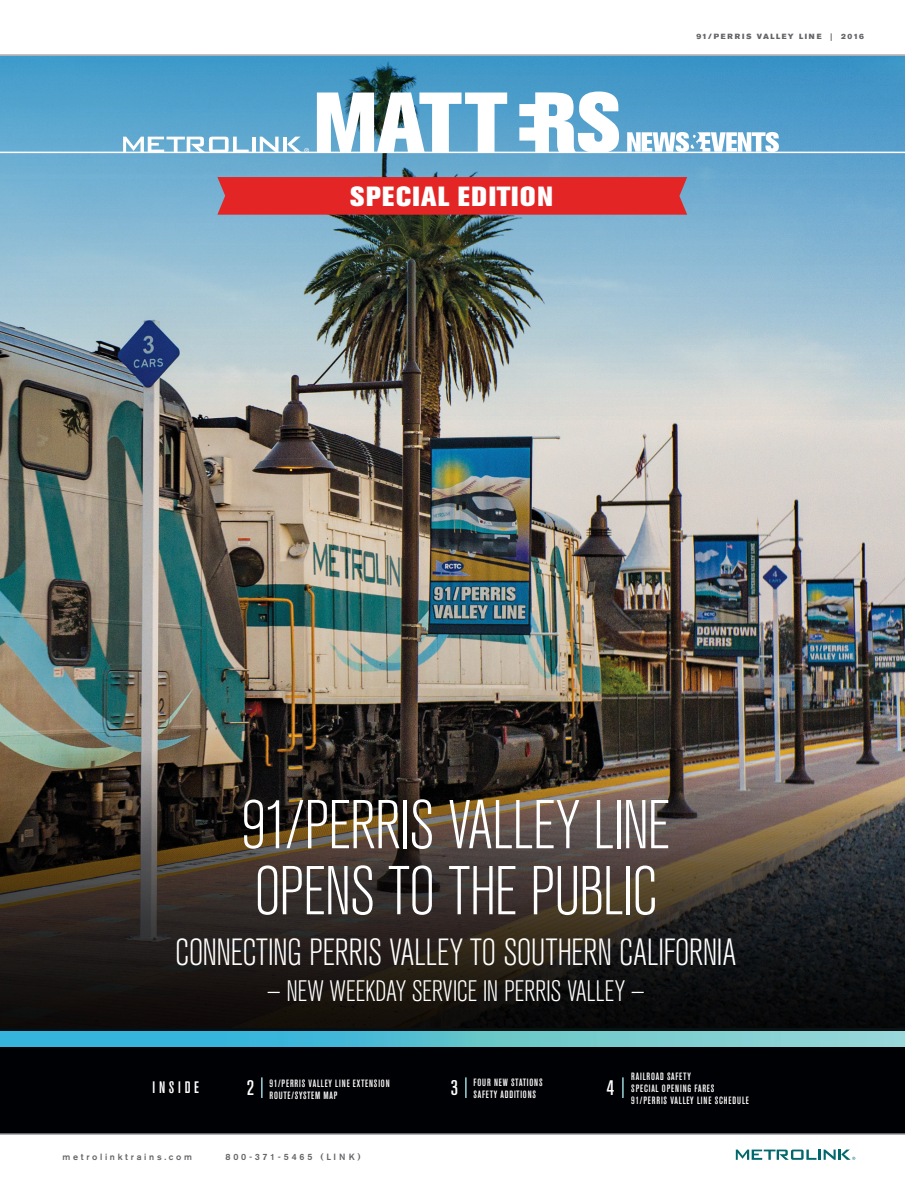
<style>
.page{position:relative;width:905px;height:1188px;background:#fff}
.page>*{position:absolute;margin:0;border:0;box-sizing:border-box;transform-origin:0 0}
.t1{font:300 condensed 68.4px/66px "Akzidenz Grotesk BE";letter-spacing:-.025em;color:#fff}
.t2{font:300 condensed 37.5px "Akzidenz Grotesk BE";letter-spacing:-.01em;color:#fff}
.t3{font:300 condensed 29.4px "Akzidenz Grotesk BE";letter-spacing:-.01em;color:#fff}
.t4{font:800 27.45px "Akzidenz Grotesk BE";letter-spacing:.06em;color:#fff}
.t5{font:500 condensed 21px "Akzidenz Grotesk BE";color:#fff}
.t6{font:500 condensed 16.5px "Akzidenz Grotesk BE";letter-spacing:.22em;color:#fff}
.t7{font:500 condensed 10.5px/12px "Akzidenz Grotesk BE";letter-spacing:.08em;color:#fff}
.t8{font:500 9px "Akzidenz Grotesk BE";letter-spacing:.3em;color:#646569}
.t9{font:500 9px "Akzidenz Grotesk BE";letter-spacing:.32em;color:#646569}
.t10{font:7.5px "Akzidenz Grotesk BE Super";letter-spacing:.21em;color:#646569}
.s1{font-size:21px}
</style>
<div class="page">
<img style="left:0;top:510px;width:904px;height:66px">
<img style="left:0;top:56px;width:904px;height:454px">
<svg style="left:123px;top:137px;width:126px;height:15px"></svg>
<hr style="left:252px;top:137px;width:4px;height:16px;background:#fff">
<svg style="left:260px;top:137px;width:18px;height:15px"></svg>
<svg style="left:282px;top:137px;width:4px;height:15px"></svg>
<svg style="left:287px;top:137px;width:22px;height:15px"></svg>
<svg style="left:627px;top:132px;width:151px;height:20px"></svg>
<hr style="left:0;top:152px;width:904px;height:1px;background:#fff">
<svg style="left:519px;top:92px;width:100px;height:60px"></svg>
<svg style="left:317px;top:93px;width:190px;height:59px"></svg>
<svg style="left:735px;top:1149px;width:120px;height:11px"></svg>
<div style="left:0;top:1031px;width:904px;height:103px;background:#000104"></div>
<svg style="left:261px;top:1077px;width:1px;height:21px"></svg>
<svg style="left:622px;top:1077px;width:1px;height:21px"></svg>
<svg style="left:465px;top:1077px;width:1px;height:21px"></svg>
<svg style="left:0;top:1030px;width:904px;height:16px;background:#58b7c8"></svg>
<hr style="left:0;top:55px;width:904px;height:1px;background:#aeafb3">
<hr style="left:0;top:1133px;width:904px;height:2px;background:#aeafb3">
<svg style="left:217px;top:177px;width:470px;height:38px;background:#df2829"></svg>
<img style="left:0;top:576px;width:904px;height:454px">
<p class="t4" style="left:350px;top:181px;width:204px">SPECIAL EDITION</p>
<p class="t10" style="left:696px;top:32px;width:169px">91/PERRIS VALLEY LINE | 2016</p>
<p class="t1" style="left:242px;top:794px;width:429px">91/PERRIS VALLEY LINE<br>OPENS TO THE PUBLIC</p>
<p class="t2" style="left:175px;top:932px;width:562px">CONNECTING PERRIS VALLEY TO SOUTHERN CALIFORNIA</p>
<p class="t3" style="left:267px;top:975px;width:379px">— NEW WEEKDAY SERVICE IN PERRIS VALLEY —</p>
<p class="t6" style="left:152px;top:1078px;width:48px">INSIDE</p>
<p class="t7" style="left:269px;top:1078px;width:122px;text-indent:-23px"><span class="s1">2</span> 91/PERRIS VALLEY LINE EXTENSION<br>ROUTE/SYSTEM MAP</p>
<p class="t5" style="left:606px;top:1076px;width:9px">4</p>
<p class="t7" style="left:631px;top:1070px;width:119px">RAILROAD SAFETY<br>SPECIAL OPENING FARES<br>91/PERRIS VALLEY LINE SCHEDULE</p>
<p class="t7" style="left:451px;top:1076px;width:93px;text-indent:23px">FOUR NEW STATIONS<br><sup>3</sup> SAFETY ADDITIONS</p>
<p class="t8" style="left:62px;top:1151px;width:131px">metrolinktrains.com</p>
<p class="t9" style="left:225px;top:1151px;width:137px">800-371-5465 (LINK)</p>
</div>
